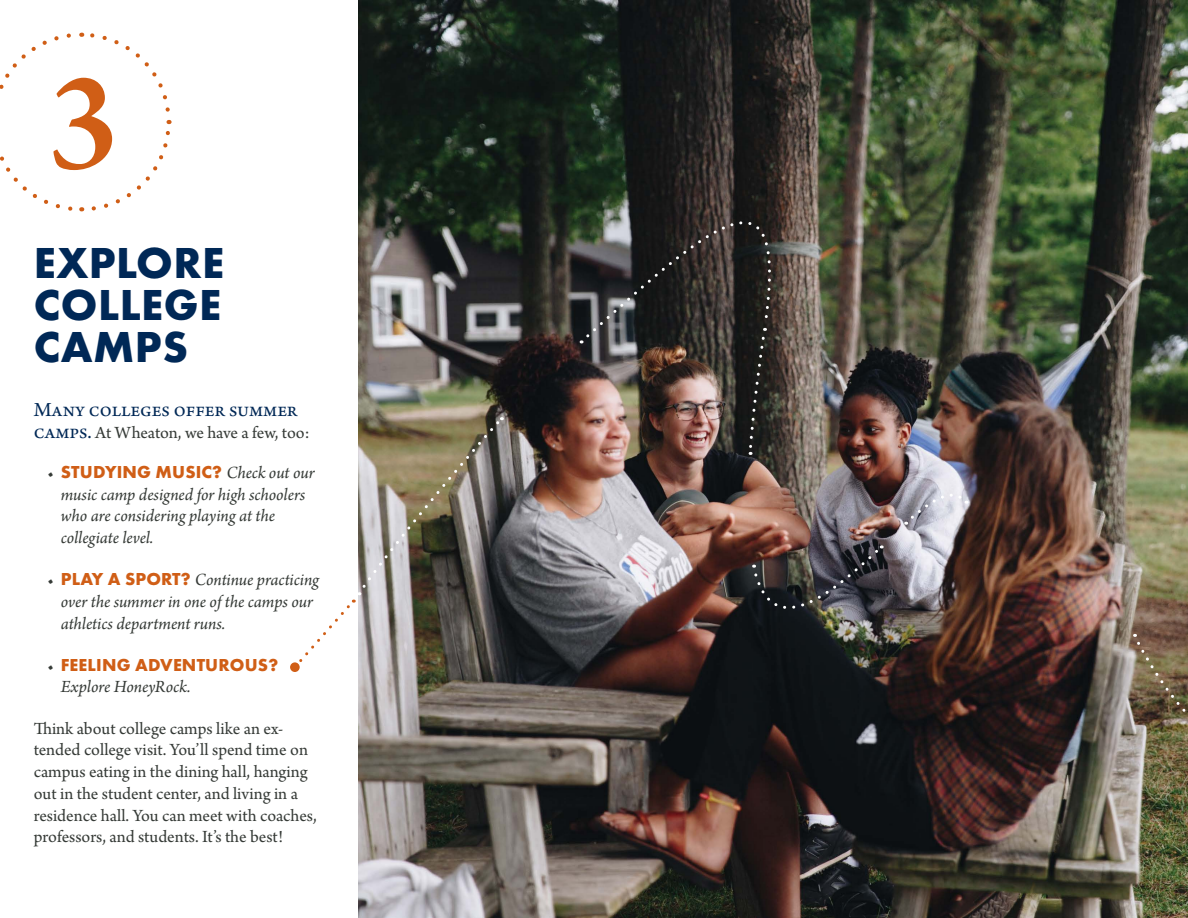
<style>
.page{position:relative;width:1188px;height:918px;background:#fff}
.page>*{position:absolute;margin:0;border:0;box-sizing:border-box;transform-origin:0 0}
.t1{font:600 143.85px "Arno Pro";color:#d05e16}
.t2{font:700 45px/42px "Futura PT";letter-spacing:.01em;color:#002856;text-align:justify}
.t3{font:21px "Arno Pro";color:#002856}
.t4{font:18px/21.8px "Arno Pro";letter-spacing:.005em;color:#353a36}
.t5{font:italic 18px/21.8px "Arno Pro";letter-spacing:-.005em;color:#353a36}
.t6{font:700 18px "Futura PT";letter-spacing:.01em;color:#d05e16}
.s1{font-size:21px;color:#002856}
.s2{font-family:"Arno Pro";font-weight:400;font-style:italic;color:#353a36}
.s3{font-family:"Futura PT";font-weight:700;font-style:normal;color:#d05e16}
</style>
<div class="page">
<img style="left:359px;top:0;width:829px;height:918px">
<svg style="left:91px;top:120px;width:81px;height:91px"></svg>
<svg style="left:81px;top:32px;width:89px;height:80px"></svg>
<svg style="left:0;top:33px;width:71px;height:56px"></svg>
<svg style="left:0;top:156px;width:82px;height:56px"></svg>
<svg style="left:906px;top:491px;width:61px;height:34px;background:#bebec7"></svg>
<img style="left:752px;top:545px;width:130px;height:91px">
<img style="left:581px;top:154px;width:209px;height:301px">
<img style="left:1134px;top:634px;width:54px;height:182px">
<svg style="left:299px;top:417px;width:204px;height:252px"></svg>
<div style="left:290px;top:662px;width:10px;height:10px;background:#d05e16;border-radius:50%"></div>
<h1 class="t1" style="left:48px;top:38px;width:73px">3</h1>
<h2 class="t2" style="left:34px;top:241px;width:192px">EXPLORE COLLEGE CAMPS</h2>
<p class="t3" style="left:34px;top:397px;width:265px">Many colleges offer summer</p>
<p class="t4" style="left:34px;top:423px;width:277px"><span class="s1">camps.</span> At Wheaton, we have a few, too:</p>
<p class="t6" style="left:47px;top:460px;width:269px"><span class="s2">•</span> STUDYING MUSIC? <span class="s2">Check out our</span></p>
<p class="t5" style="left:61px;top:484px;width:246px">music camp designed for high schoolers who are considering playing at the collegiate level.</p>
<p class="t5" style="left:61px;top:570px;width:260px;text-indent:-14px">• <span class="s3">PLAY A SPORT?</span> Continue practicing over the summer in one of the camps our athletics department runs.</p>
<p class="t6" style="left:47px;top:653px;width:232px"><span class="s2">•</span> FEELING ADVENTUROUS?</p>
<p class="t5" style="left:61px;top:677px;width:131px">Explore HoneyRock.</p>
<p class="t4" style="left:34px;top:718px;width:284px">Think about college camps like an ex&shy;tended college visit. You’ll spend time on campus eating in the dining hall, hanging out in the student center, and living in a residence hall. You can meet with coaches, professors, and students. It’s the best!</p>
</div>
